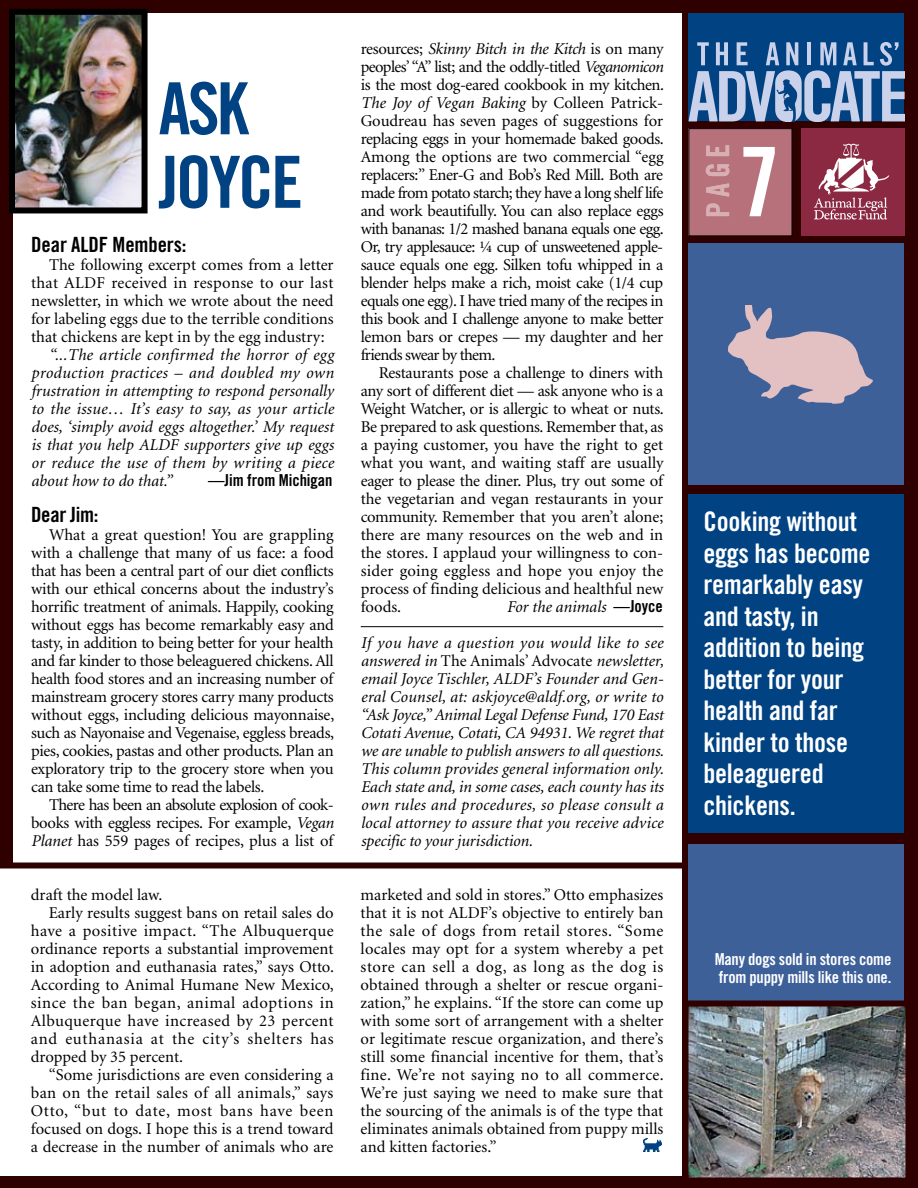
<style>
.page{position:relative;width:918px;height:1188px;background:#fff}
.page>*{position:absolute;margin:0;border:0;box-sizing:border-box;transform-origin:0 0}
.t1{font:96px "Trade Gothic LT Std Bd Cn 20";color:#fff}
.t2{font:72px/73.5px "Trade Gothic LT Std Bd Cn 20";color:#004282}
.t3{font:31.5px "Trade Gothic LT Std Bd Cn 20";color:#d8b0b3}
.t4{font:27px/31.5px "Trade Gothic LT Std Bd Cn 20";letter-spacing:-.01em;color:#fff}
.t5{font:21px "Trade Gothic LT Std Bd Cn 20";letter-spacing:-.005em;color:#000}
.t6{font:16.5px/18px "Minion";color:#000;text-align:justify}
.t7{font:italic 16.5px/18px "Minion";letter-spacing:.01em;color:#000;text-align:justify}
.t8{font:16.5px/18px "Trade Gothic LT Std Bd Cn 20";letter-spacing:-.015em;color:#fff}
.t9{font:16.5px "Minion";letter-spacing:.02em;color:#000}
.t10{font:16.5px "Minion";letter-spacing:.03em;color:#000}
.t11{font:16.5px "Minion";letter-spacing:.025em;color:#000}
.t12{font:16.5px "Minion";letter-spacing:.05em;color:#000}
.t13{font:16.5px "Minion";letter-spacing:.035em;color:#000}
.t14{font:16.5px "Minion";letter-spacing:.045em;color:#000}
.t15{font:16.5px "Trade Gothic LT Std Bd Cn 20";letter-spacing:-.005em;color:#000}
.s1{font-style:italic}
.s2{font-family:"Trade Gothic LT Std Bd Cn 20";font-style:normal}
.s3{font-style:normal}
</style>
<div class="page">
<hr style="left:0;top:0;width:2px;height:1188px;background:#2e0000">
<div style="left:2px;top:0;width:916px;height:1188px;background:#2e0000"></div>
<div style="left:689px;top:129px;width:103px;height:107px;background:#b6717b"></div>
<div style="left:688px;top:14px;width:216px;height:108px;background:#004282"></div>
<svg style="left:697px;top:42px;width:12px;height:23px"></svg>
<svg style="left:716px;top:42px;width:12px;height:23px"></svg>
<svg style="left:737px;top:42px;width:11px;height:23px"></svg>
<svg style="left:766px;top:42px;width:13px;height:23px"></svg>
<svg style="left:786px;top:42px;width:12px;height:23px"></svg>
<div style="left:775px;top:70px;width:27px;height:52px;background:#cad1ea;border-radius:13px"></div>
<svg style="left:804px;top:42px;width:100px;height:80px"></svg>
<svg style="left:688px;top:71px;width:109px;height:51px"></svg>
<div style="left:801px;top:128px;width:103px;height:108px;background:#8b2942"></div>
<svg style="left:814px;top:143px;width:76px;height:77px"></svg>
<div style="left:688px;top:243px;width:216px;height:242px;background:#3e6099"></div>
<div style="left:688px;top:844px;width:216px;height:330px;background:#3e6099"></div>
<div style="left:688px;top:494px;width:216px;height:339px;background:#004282"></div>
<div style="left:13px;top:16px;width:668px;height:1160px;background:#fff"></div>
<hr style="left:361px;top:626px;width:302px;height:1px;background:#000">
<img style="left:16px;top:16px;width:125px;height:190px">
<div style="left:9px;top:9px;width:139px;height:204px;border:6px solid #000"></div>
<svg style="left:728px;top:305px;width:145px;height:99px"></svg>
<div style="left:0;top:865px;width:27px;height:311px;background:#fff"></div>
<div style="left:0;top:862px;width:686px;height:6px;background:#2e0000"></div>
<img style="left:644px;top:1139px;width:17px;height:13px">
<img style="left:689px;top:1007px;width:215px;height:170px">
<div style="left:682px;top:1000px;width:229px;height:184px;border:6px solid #2e0000"></div>
<h2 class="t2" style="left:159px;top:71px;width:92px">ASK<br>JOYCE</h2>
<p class="t5" style="left:31px;top:232px;width:157px">Dear ALDF Members:</p>
<p class="t6" style="left:31px;top:256px;width:304px;text-indent:18px">The following excerpt comes from a letter that ALDF received in response to our last newsletter, in which we wrote about the need for labeling eggs due to the terrible conditions that chickens are kept in by the egg industry:</p>
<p class="t7" style="left:31px;top:346px;width:304px;text-indent:18px">“...The article confirmed the horror of egg production practices – and doubled my own frustration in attempting to respond personally to the issue… It’s easy to say, as your article does, ‘simply avoid eggs altogether.’ My request is that you help ALDF supporters give up eggs or reduce the use of them by writing a piece about how to do that.”</p>
<p class="t15" style="left:208px;top:470px;width:126px">—Jim from Michigan</p>
<p class="t5" style="left:31px;top:502px;width:69px">Dear Jim:</p>
<p class="t6" style="left:31px;top:526px;width:305px;text-indent:18px">What a great question! You are grappling with a challenge that many of us face: a food that has been a central part of our diet conflicts with our ethical concerns about the industry’s horrific treatment of animals. Happily, cooking without eggs has become remarkably easy and tasty, in addition to being better for your health and far kinder to those beleaguered chickens. All health food stores and an increasing number of mainstream grocery stores carry many products without eggs, including delicious mayonnaise, such as Nayonaise and Vegenaise, eggless breads, pies, cookies, pastas and other products. Plan an exploratory trip to the grocery store when you can take some time to read the labels.</p>
<p class="t6" style="left:31px;top:796px;width:304px;text-indent:18px">There has been an absolute explosion of cook&shy;books with eggless recipes. For example, <span class="s1">Vegan Planet</span> has 559 pages of recipes, plus a list of</p>
<p class="t6" style="left:31px;top:886px;width:133px">draft the model law.</p>
<p class="t6" style="left:49px;top:904px;width:286px">Early results suggest bans on retail sales do</p>
<p class="t10" style="left:31px;top:923px;width:304px">have a positive impact. “The Albuquerque</p>
<p class="t6" style="left:31px;top:940px;width:304px">ordinance reports a substantial improvement</p>
<p class="t6" style="left:31px;top:958px;width:305px">in adoption and euthanasia rates,” says Otto.</p>
<p class="t6" style="left:31px;top:976px;width:305px">According to Animal Humane New Mexico,</p>
<p class="t13" style="left:31px;top:995px;width:304px">since the ban began, animal adoptions in</p>
<p class="t11" style="left:31px;top:1013px;width:304px">Albuquerque have increased by 23 percent</p>
<p class="t12" style="left:31px;top:1031px;width:304px">and euthanasia at the city’s shelters has</p>
<p class="t6" style="left:31px;top:1048px;width:154px">dropped by 35 percent.</p>
<p class="t6" style="left:49px;top:1066px;width:286px">“Some jurisdictions are even considering a</p>
<p class="t9" style="left:31px;top:1085px;width:304px">ban on the retail sales of all animals,” says</p>
<p class="t14" style="left:31px;top:1103px;width:304px">Otto, “but to date, most bans have been</p>
<p class="t6" style="left:31px;top:1120px;width:304px">focused on dogs. I hope this is a trend toward</p>
<p class="t6" style="left:31px;top:1138px;width:304px">a decrease in the number of animals who are</p>
<p class="t6" style="left:361px;top:40px;width:305px">resources; <span class="s1">Skinny Bitch in the Kitch</span> is on many peoples’ “A” list; and the oddly-titled <span class="s1">Veganomicon </span>is the most dog-eared cookbook in my kitchen.<br><span class="s1">The Joy of Vegan Baking</span> by Colleen Patrick-Goudreau has seven pages of suggestions for replacing eggs in your homemade baked goods.<br>Among the options are two commercial “egg replacers:” Ener-G and Bob’s Red Mill. Both are made from potato starch; they have a long shelf life and work beautifully. You can also replace eggs with bananas: 1/2 mashed banana equals one egg.<br>Or, try applesauce: ¼ cup of unsweetened apple&shy;sauce equals one egg. Silken tofu whipped in a blender helps make a rich, moist cake (1/4 cup equals one egg). I have tried many of the recipes in this book and I challenge anyone to make better lemon bars or crepes — my daughter and her friends swear by them.</p>
<p class="t6" style="left:361px;top:364px;width:305px;text-indent:18px">Restaurants pose a challenge to diners with any sort of different diet — ask anyone who is a Weight Watcher, or is allergic to wheat or nuts.<br>Be prepared to ask questions. Remember that, as a paying customer, you have the right to get what you want, and waiting staff are usually eager to please the diner. Plus, try out some of the vegetarian and vegan restaurants in your community. Remember that you aren’t alone; there are many resources on the web and in the stores. I applaud your willingness to con&shy;sider going eggless and hope you enjoy the process of finding delicious and healthful new foods.</p>
<p class="t7" style="left:361px;top:589px;width:304px;line-height:36px;text-align:right">For the animals <span class="s2">—Joyce<br></span>If you have a question you would like to see</p>
<p class="t7" style="left:361px;top:652px;width:305px">answered in <span class="s3">The Animals’ Advocate</span> newsletter, email Joyce Tischler, ALDF’s Founder and Gen&shy;eral Counsel, at: askjoyce@aldf.org, or write to “Ask Joyce,” Animal Legal Defense Fund, 170 East Cotati Avenue, Cotati, CA 94931. We regret that we are unable to publish answers to all questions.<br>This column provides general information only.<br>Each state and, in some cases, each county has its own rules and procedures, so please consult a local attorney to assure that you receive advice specific to your jurisdiction.</p>
<p class="t6" style="left:361px;top:886px;width:305px">marketed and sold in stores.” Otto emphasizes that it is not ALDF’s objective to entirely ban the sale of dogs from retail stores. “Some locales may opt for a system whereby a pet store can sell a dog, as long as the dog is obtained through a shelter or rescue organi&shy;zation,” he explains. “If the store can come up with some sort of arrangement with a shelter or legitimate rescue organization, and there’s still some financial incentive for them, that’s fine. We’re not saying no to all commerce.<br>We’re just saying we need to make sure that the sourcing of the animals is of the type that eliminates animals obtained from puppy mills and kitten factories.”</p>
<h3 class="t3" style="left:699px;top:218px;width:72px;rotate:-90deg">PAGE</h3>
<h1 class="t1" style="left:738px;top:124px;width:44px">7</h1>
<h3 class="t4" style="left:704px;top:505px;width:169px">Cooking without eggs has become remarkably easy and tasty, in addition to being better for your health and far kinder to those beleaguered chickens.</h3>
<p class="t8" style="left:715px;top:949px;width:178px">Many dogs sold in stores come from puppy mills like this one.</p>
</div>
